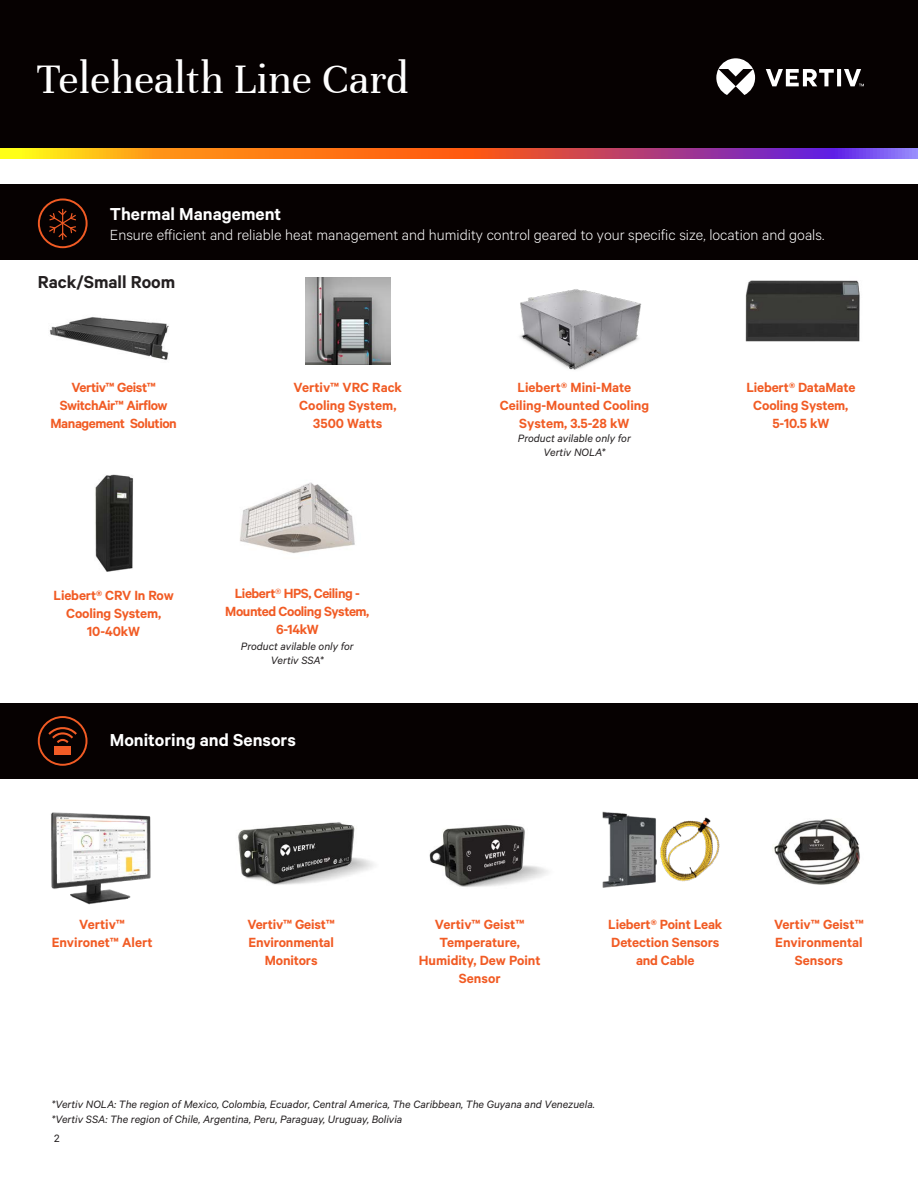
<style>
.page{position:relative;width:918px;height:1188px;background:#fff}
.page>*{position:absolute;margin:0;border:0;box-sizing:border-box;transform-origin:0 0}
.Vertiv_Header_Title{font:45px "Unna";color:#fff}
.t1{font:600 19.5px "Calibre";color:#fff}
.t2{font:600 19.5px "Calibre";color:#231f20}
.t3{font:300 16.5px "Calibre";color:#fff}
.t4{font:600 15px/18px "Calibre";letter-spacing:-.01em;color:#f15b24;text-align:center}
.t5{font:600 15px/18px "Calibre";letter-spacing:-.03em;color:#f15b24;text-align:center}
.t6{font:italic 12px/14.4px "Calibre";color:#231f20;text-align:center}
.t7{font:12px "Calibre";color:#231f20}
.s1{font-weight:300}
</style>
<div class="page">
<div style="left:0;top:703px;width:918px;height:75px;background:#060101"></div>
<div style="left:0;top:0;width:918px;height:153px;background:#060101"></div>
<svg style="left:716px;top:58px;width:148px;height:37px"></svg>
<svg style="left:0;top:148px;width:918px;height:10px;background:#d36b51"></svg>
<img style="left:51px;top:812px;width:100px;height:93px">
<img style="left:238px;top:822px;width:136px;height:63px">
<img style="left:429px;top:824px;width:119px;height:63px">
<img style="left:602px;top:811px;width:53px;height:77px">
<img style="left:655px;top:817px;width:65px;height:66px">
<div style="left:38px;top:716px;width:50px;height:50px;border:2px solid #f15b24;border-radius:50%"></div>
<svg style="left:48px;top:727px;width:29px;height:16px"></svg>
<div style="left:55px;top:747px;width:16px;height:8px;background:#f25c26"></div>
<img style="left:774px;top:819px;width:86px;height:66px">
<div style="left:0;top:184px;width:918px;height:76px;background:#060101"></div>
<div style="left:38px;top:199px;width:50px;height:49px;border:2px solid #f15b24;border-radius:50%"></div>
<hr style="left:62px;top:209px;width:1px;height:31px;background:#f15b24">
<svg style="left:49px;top:209px;width:28px;height:30px"></svg>
<img style="left:306px;top:278px;width:85px;height:87px">
<img style="left:519px;top:289px;width:123px;height:81px">
<img style="left:745px;top:280px;width:115px;height:62px">
<img style="left:95px;top:474px;width:38px;height:97px">
<img style="left:49px;top:317px;width:120px;height:43px">
<img style="left:240px;top:482px;width:115px;height:71px">
<p class="Vertiv_Header_Title" style="left:37px;top:53px;width:373px">Telehealth Line Card</p>
<p class="t1" style="left:110px;top:202px;width:173px">Thermal Management</p>
<p class="t3" style="left:110px;top:225px;width:716px">Ensure efficient and reliable heat management and humidity control geared to your specific size, location and goals.</p>
<p class="t2" style="left:38px;top:270px;width:139px">Rack/Small Room</p>
<p class="t5" style="left:51px;top:378px;width:128px">Vertiv™ Geist™<br>SwitchAir™ Airflow<br>Management Solution</p>
<p class="t4" style="left:294px;top:378px;width:110px">Vertiv™ VRC Rack<br>Cooling System,</p>
<p class="t4" style="left:313px;top:414px;width:71px">3500 Watts</p>
<p class="t4" style="left:54px;top:585px;width:122px">Liebert® CRV In Row<br>Cooling System,<br>10-40kW</p>
<p class="t5" style="left:225px;top:584px;width:146px">Liebert<span class="s1">®</span> HPS, Ceiling -<br>Mounted Cooling System,<br>6-14kW</p>
<p class="t6" style="left:241px;top:638px;width:114px">Product avilable only for<br>Vertiv SSA*</p>
<p class="t1" style="left:110px;top:729px;width:188px">Monitoring and Sensors</p>
<p class="t4" style="left:500px;top:378px;width:151px">Liebert® Mini-Mate<br>Ceiling-Mounted Cooling<br>System, 3.5-28 kW</p>
<p class="t4" style="left:746px;top:378px;width:111px">Liebert® DataMate<br>Cooling System,<br>5-10.5 kW</p>
<p class="t6" style="left:518px;top:430px;width:114px">Product avilable only for<br>Vertiv NOLA*</p>
<p class="t4" style="left:52px;top:915px;width:102px">Vertiv™<br>Environet™ Alert</p>
<p class="t4" style="left:247px;top:915px;width:89px">Vertiv™ Geist™<br>Environmental<br>Monitors</p>
<p class="t4" style="left:419px;top:915px;width:123px">Vertiv™ Geist™<br>Temperature,<br>Humidity, Dew Point<br>Sensor</p>
<p class="t4" style="left:608px;top:915px;width:116px">Liebert® Point Leak<br>Detection Sensors and Cable</p>
<p class="t6" style="left:51px;top:1097px;width:545px;text-align:left">*Vertiv NOLA: The region of Mexico, Colombia, Ecuador, Central America, The Caribbean, The Guyana and Venezuela. *Vertiv SSA: The region of Chile, Argentina, Peru, Paraguay, Uruguay, Bolivia</p>
<p class="t7" style="left:54px;top:1131px;width:7px">2</p>
<p class="t4" style="left:774px;top:915px;width:91px">Vertiv™ Geist™<br>Environmental<br>Sensors</p>
</div>
